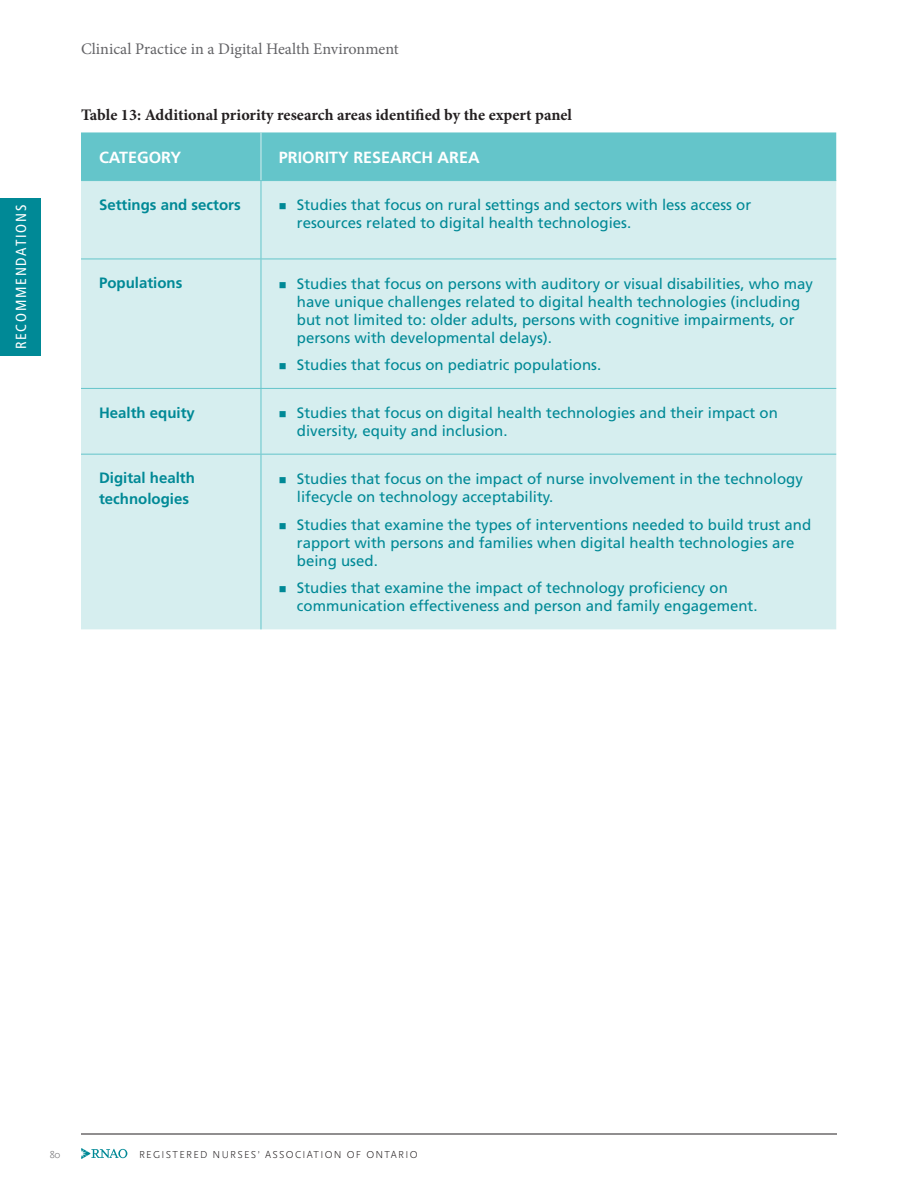
<style>
.page{position:relative;width:918px;height:1188px;background:#fff}
.page>*{position:absolute;margin:0;border:0;box-sizing:border-box;transform-origin:0 0}
.MAIN_AREA___Table_Figure_text_bold{font:700 16.2px "Minion Pro";color:#231f20}
.t1{font:16.2px "Minion Pro";color:#636366}
.TABLE___HEADER_white{font:700 16.2px "Frutiger LT Std";color:#fff}
.TABLE__Tabs_1{font:15px/18px "Frutiger LT Std";color:#008996}
.TABLE__main_text_-_GR{font:700 15px/21px "Frutiger LT Std";color:#008996}
.t2{font:condensed 14.7px "Frutiger LT Std";letter-spacing:.12em;color:#fff}
.t3{font:300 10.5px "Scala Sans OT";letter-spacing:.12em;color:#231f20}
.t4{font:300 10.5px "Scala Sans OT";color:#636366}
</style>
<div class="page">
<hr style="left:81px;top:1134px;width:756px;height:1px;background:#231f20">
<svg style="left:81px;top:1148px;width:46px;height:11px"></svg>
<div style="left:0;top:198px;width:41px;height:158px;background:#008996"></div>
<div style="left:81px;top:132px;width:755px;height:48px;background:#64c5ca"></div>
<div style="left:81px;top:181px;width:755px;height:448px;background:#d6eeef"></div>
<hr style="left:81px;top:180px;width:180px;height:1px;background:#64c5ca">
<hr style="left:261px;top:180px;width:575px;height:1px;background:#64c5ca">
<hr style="left:261px;top:181px;width:1px;height:78px;background:#64c5ca">
<hr style="left:81px;top:259px;width:180px;height:1px;background:#64c5ca">
<hr style="left:261px;top:259px;width:575px;height:1px;background:#64c5ca">
<hr style="left:261px;top:259px;width:1px;height:129px;background:#64c5ca">
<hr style="left:81px;top:388px;width:180px;height:1px;background:#64c5ca">
<hr style="left:261px;top:388px;width:575px;height:1px;background:#64c5ca">
<hr style="left:261px;top:389px;width:1px;height:65px;background:#64c5ca">
<hr style="left:81px;top:454px;width:180px;height:1px;background:#64c5ca">
<hr style="left:261px;top:454px;width:575px;height:1px;background:#64c5ca">
<hr style="left:261px;top:455px;width:1px;height:174px;background:#64c5ca">
<hr style="left:261px;top:132px;width:1px;height:48px;background:#d6eeef">
<p class="t2" style="left:13px;top:349px;width:146px;rotate:-90deg">RECOMMENDATIONS</p>
<p class="t1" style="left:81px;top:38px;width:319px">Clinical Practice in a Digital Health Environment</p>
<p class="MAIN_AREA___Table_Figure_text_bold" style="left:81px;top:103px;width:493px">Table 13: Additional priority research areas identified by the expert panel</p>
<p class="TABLE___HEADER_white" style="left:99px;top:147px;width:84px">CATEGORY</p>
<p class="TABLE___HEADER_white" style="left:279px;top:147px;width:202px">PRIORITY RESEARCH AREA</p>
<p class="TABLE__main_text_-_GR" style="left:99px;top:194px;width:143px">Settings and sectors</p>
<p class="TABLE__Tabs_1" style="left:297px;top:196px;width:456px;text-indent:-18px">■ Studies that focus on rural settings and sectors with less access or resources related to digital health technologies.</p>
<p class="TABLE__main_text_-_GR" style="left:99px;top:273px;width:85px">Populations</p>
<p class="TABLE__Tabs_1" style="left:297px;top:275px;width:517px;text-indent:-18px">■ Studies that focus on persons with auditory or visual disabilities, who may have unique challenges related to digital health technologies (including but not limited to: older adults, persons with cognitive impairments, or persons with developmental delays).</p>
<p class="TABLE__Tabs_1" style="left:279px;top:356px;width:324px">■ Studies that focus on pediatric populations.</p>
<p class="TABLE__main_text_-_GR" style="left:99px;top:402px;width:97px">Health equity</p>
<p class="TABLE__Tabs_1" style="left:297px;top:404px;width:482px;text-indent:-18px">■ Studies that focus on digital health technologies and their impact on diversity, equity and inclusion.</p>
<p class="TABLE__main_text_-_GR" style="left:99px;top:468px;width:97px">Digital health technologies</p>
<p class="TABLE__Tabs_1" style="left:297px;top:470px;width:507px;text-indent:-18px">■ Studies that focus on the impact of nurse involvement in the technology lifecycle on technology acceptability.</p>
<p class="TABLE__Tabs_1" style="left:297px;top:515px;width:516px;text-indent:-18px">■ Studies that examine the types of interventions needed to build trust and rapport with persons and families when digital health technologies are being used.</p>
<p class="TABLE__Tabs_1" style="left:297px;top:579px;width:462px;text-indent:-18px">■ Studies that examine the impact of technology proficiency on communication effectiveness and person and family engagement.</p>
<p class="t4" style="left:50px;top:1148px;width:12px">80</p>
<p class="t3" style="left:139px;top:1148px;width:280px">REGISTERED NURSES’ ASSOCIATION OF ONTARIO</p>
</div>
